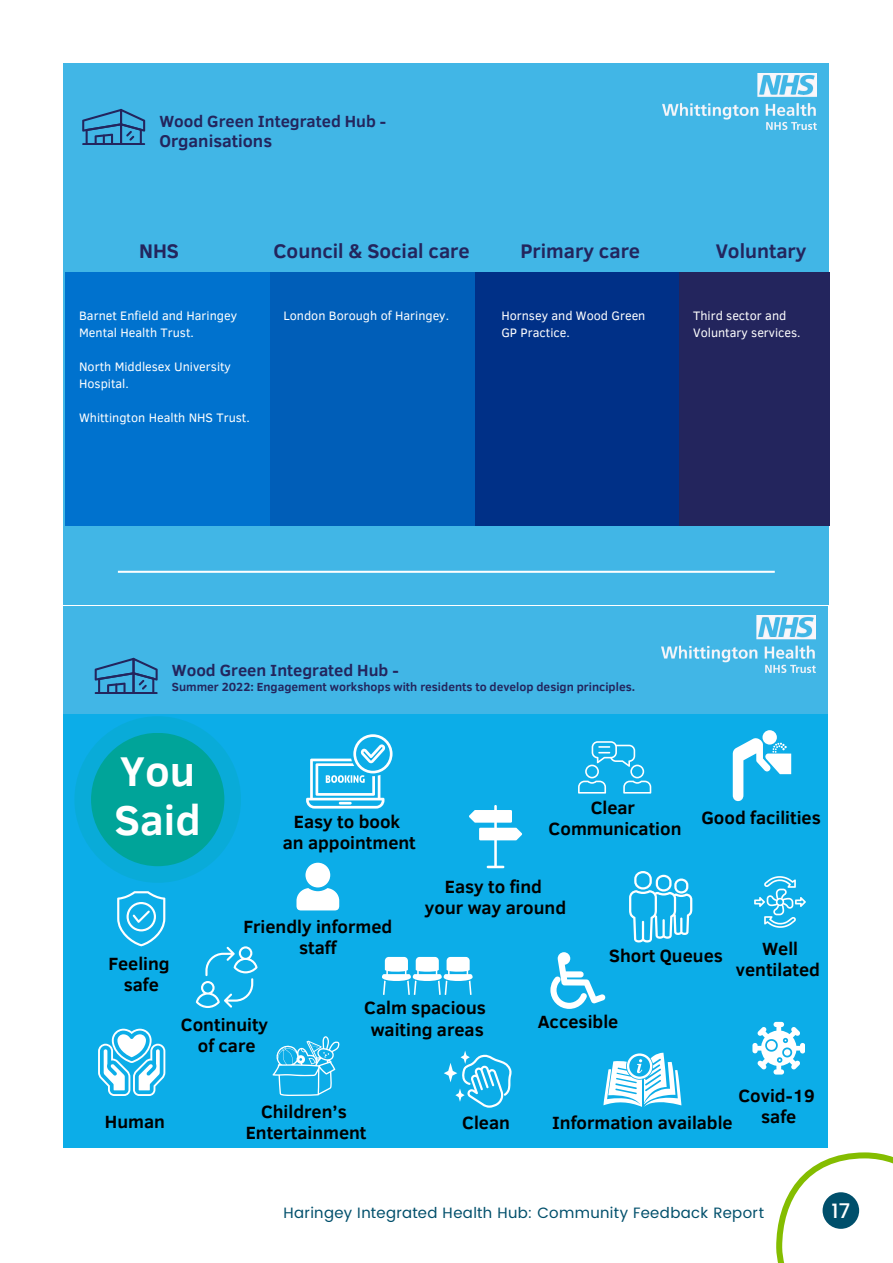
<style>
.page{position:relative;width:893px;height:1263px;background:#fff}
.page>*{position:absolute;margin:0;border:0;box-sizing:border-box;transform-origin:0 0}
.t1{font:700 42.75px/49.8px "Clear Sans";color:#fff}
.t2{font:700 20.25px "Clear Sans";color:#23255d}
.t3{font:500 20.25px "Poppins";color:#fff}
.t4{font:700 18.15px/21.1px "Clear Sans";color:#000;text-align:center}
.t5{font:700 17.4px "Clear Sans";color:#23255d}
.t6{font:700 16.5px "Clear Sans";color:#23255d}
.t7{font:15px "Poppins";letter-spacing:.025em;color:#004f6b}
.t8{font:12.6px/17.1px "Clear Sans";color:#fff}
.t9{font:700 12px "Clear Sans";color:#23255d}
</style>
<div class="page">
<svg style="left:776px;top:1152px;width:117px;height:111px"></svg>
<div style="left:64px;top:64px;width:765px;height:541px;background:#41b6e6"></div>
<hr style="left:118px;top:571px;width:657px;height:2px;background:#fff">
<img style="left:663px;top:73px;width:154px;height:57px">
<svg style="left:82px;top:109px;width:63px;height:36px"></svg>
<div style="left:65px;top:273px;width:205px;height:253px;background:#0072ce"></div>
<div style="left:270px;top:273px;width:205px;height:253px;background:#005eb8"></div>
<div style="left:475px;top:273px;width:204px;height:253px;background:#003087"></div>
<div style="left:679px;top:273px;width:150px;height:253px;background:#23255d"></div>
<div style="left:64px;top:606px;width:764px;height:541px;background:#41b6e6"></div>
<img style="left:662px;top:615px;width:154px;height:57px">
<svg style="left:95px;top:658px;width:63px;height:36px"></svg>
<div style="left:64px;top:714px;width:764px;height:433px;background:#0cade8"></div>
<svg style="left:306px;top:734px;width:87px;height:74px"></svg>
<svg style="left:444px;top:1050px;width:68px;height:58px"></svg>
<svg style="left:469px;top:805px;width:53px;height:63px"></svg>
<svg style="left:629px;top:871px;width:63px;height:71px"></svg>
<svg style="left:117px;top:891px;width:48px;height:55px"></svg>
<svg style="left:296px;top:863px;width:43px;height:47px"></svg>
<svg style="left:578px;top:741px;width:73px;height:52px"></svg>
<svg style="left:550px;top:952px;width:56px;height:57px"></svg>
<svg style="left:603px;top:1053px;width:78px;height:54px"></svg>
<svg style="left:273px;top:1036px;width:67px;height:60px"></svg>
<svg style="left:754px;top:876px;width:52px;height:52px"></svg>
<svg style="left:382px;top:957px;width:91px;height:38px"></svg>
<svg style="left:752px;top:1022px;width:53px;height:52px"></svg>
<div style="left:762px;top:730px;width:15px;height:14px;background:#fff;border-radius:50%"></div>
<svg style="left:733px;top:737px;width:58px;height:65px"></svg>
<div style="left:74px;top:716px;width:167px;height:167px;background:#09abd8;border-radius:83px"></div>
<div style="left:91px;top:733px;width:133px;height:133px;background:#00a499;border-radius:67px"></div>
<svg style="left:98px;top:1029px;width:67px;height:67px"></svg>
<svg style="left:196px;top:946px;width:62px;height:62px"></svg>
<p class="t6" style="left:159px;top:109px;width:228px">Wood Green Integrated Hub -</p>
<p class="t5" style="left:159px;top:128px;width:114px">Organisations</p>
<p class="t2" style="left:139px;top:237px;width:41px">NHS</p>
<p class="t2" style="left:273px;top:237px;width:198px">Council &amp; Social care</p>
<p class="t2" style="left:716px;top:237px;width:92px">Voluntary</p>
<p class="t2" style="left:520px;top:237px;width:121px">Primary care</p>
<p class="t8" style="left:79px;top:307px;width:159px">Barnet Enfield and Haringey<br>Mental Health Trust.</p>
<p class="t8" style="left:79px;top:358px;width:153px">North Middlesex University<br>Hospital.</p>
<p class="t8" style="left:79px;top:409px;width:172px">Whittington Health NHS Trust.</p>
<p class="t8" style="left:283px;top:307px;width:167px">London Borough of Haringey.</p>
<p class="t8" style="left:693px;top:307px;width:109px">Third sector and<br>Voluntary services.</p>
<p class="t8" style="left:501px;top:307px;width:146px">Hornsey and Wood Green<br>GP Practice.</p>
<p class="t6" style="left:172px;top:658px;width:228px">Wood Green Integrated Hub -</p>
<p class="t9" style="left:172px;top:678px;width:465px">Summer 2022: Engagement workshops with residents to develop design principles.</p>
<p class="t1" style="left:115px;top:744px;width:88px">You<br>Said</p>
<p class="t4" style="left:283px;top:810px;width:135px">Easy to book<br>an appointment</p>
<p class="t4" style="left:549px;top:796px;width:134px">Clear<br>Communication</p>
<p class="t4" style="left:701px;top:806px;width:121px">Good facilities</p>
<p class="t4" style="left:425px;top:876px;width:143px">Easy to find<br>your way around</p>
<p class="t4" style="left:243px;top:915px;width:151px">Friendly informed staff</p>
<p class="t4" style="left:108px;top:952px;width:63px">Feeling safe</p>
<p class="t4" style="left:609px;top:944px;width:115px">Short Queues</p>
<p class="t4" style="left:181px;top:1014px;width:89px">Continuity of care</p>
<p class="t4" style="left:364px;top:997px;width:123px">Calm spacious waiting areas</p>
<p class="t4" style="left:538px;top:1011px;width:82px">Accesible</p>
<p class="t4" style="left:736px;top:937px;width:86px">Well ventilated</p>
<p class="t4" style="left:738px;top:1084px;width:78px">Covid-19 safe</p>
<p class="t4" style="left:246px;top:1100px;width:122px">Children’s<br>Entertainment</p>
<p class="t4" style="left:105px;top:1110px;width:62px">Human</p>
<p class="t4" style="left:552px;top:1111px;width:182px">Information available</p>
<p class="t4" style="left:462px;top:1111px;width:49px">Clean</p>
<p class="t7" style="left:284px;top:1201px;width:482px">Haringey Integrated Health Hub: Community Feedback Report</p>
<p class="t3" style="left:831px;top:1196px;width:20px">17</p>
</div>
